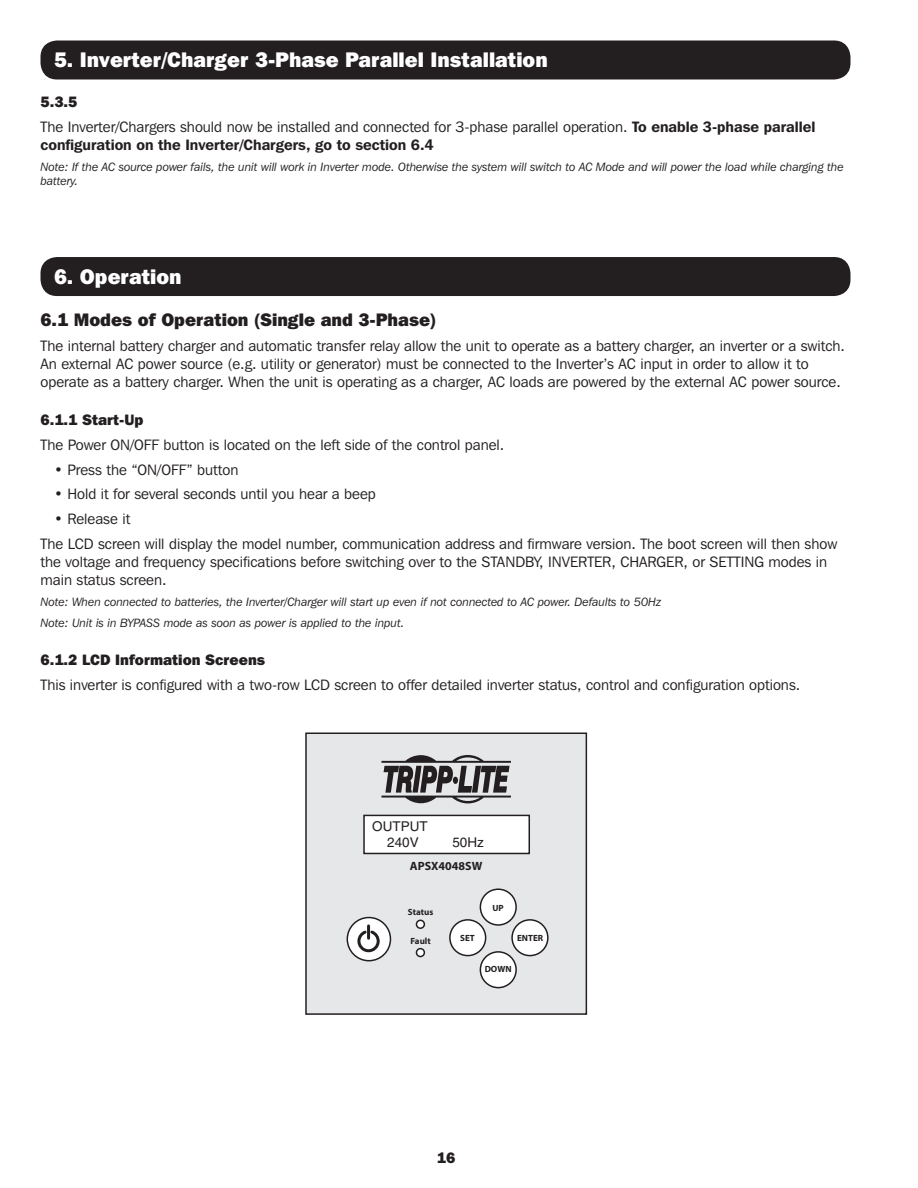
<style>
.page{position:relative;width:918px;height:1188px;background:#fff}
.page>*{position:absolute;margin:0;border:0;box-sizing:border-box;transform-origin:0 0}
.t1{font:800 21px "Franklin Gothic IT Cby BT";color:#fff}
.t2{font:800 18px "Franklin Gothic IT Cby BT";color:#231f20}
.t3{font:15px/18px "Franklin Gothic IT Cby BT";color:#231f20}
.t4{font:800 15px "Franklin Gothic IT Cby BT";color:#231f20}
.t5{font:13.5px/16.2px "Helvetica";color:#231f20;text-align:center}
.t6{font:italic 12px/14.4px "Franklin Gothic IT Cby BT";color:#231f20}
.t7{font:700 12px "Myriad Pro";color:#231f20}
.t8{font:700 9px "Myriad Pro";color:#231f20}
.s1{font-weight:600}
</style>
<div class="page">
<div style="left:40px;top:40px;width:810px;height:40px;background:#231f20;border-radius:16px"></div>
<div style="left:40px;top:257px;width:810px;height:39px;background:#231f20;border-radius:16px"></div>
<div style="left:306px;top:733px;width:280px;height:281px;background:#e6e7e9"></div>
<div style="left:305px;top:733px;width:282px;height:282px;border:2px solid #231f20"></div>
<div style="left:364px;top:815px;width:165px;height:38px;background:#fff"></div>
<div style="left:363px;top:815px;width:167px;height:39px;border:2px solid #231f20"></div>
<div style="left:416px;top:920px;width:8px;height:8px;background:#fff;border-radius:50%"></div>
<div style="left:416px;top:920px;width:9px;height:9px;border:2px solid #231f20;border-radius:50%"></div>
<div style="left:416px;top:949px;width:8px;height:8px;background:#fff;border-radius:50%"></div>
<div style="left:416px;top:948px;width:9px;height:9px;border:2px solid #231f20;border-radius:50%"></div>
<div style="left:347px;top:918px;width:43px;height:43px;background:#fff;border-radius:50%"></div>
<div style="left:347px;top:917px;width:44px;height:44px;border:2px solid #231f20;border-radius:50%"></div>
<div style="left:480px;top:889px;width:36px;height:36px;background:#fff;border-radius:50%"></div>
<div style="left:480px;top:888px;width:37px;height:38px;border:2px solid #231f20;border-radius:50%"></div>
<div style="left:480px;top:952px;width:36px;height:36px;background:#fff;border-radius:50%"></div>
<div style="left:480px;top:951px;width:37px;height:37px;border:2px solid #231f20;border-radius:50%"></div>
<div style="left:450px;top:920px;width:36px;height:36px;background:#fff;border-radius:50%"></div>
<div style="left:449px;top:919px;width:37px;height:37px;border:2px solid #231f20;border-radius:50%"></div>
<div style="left:512px;top:920px;width:36px;height:36px;background:#fff;border-radius:50%"></div>
<div style="left:511px;top:919px;width:38px;height:37px;border:2px solid #231f20;border-radius:50%"></div>
<svg style="left:357px;top:926px;width:23px;height:27px"></svg>
<svg style="left:381px;top:755px;width:130px;height:48px"></svg>
<p class="t1" style="left:54px;top:46px;width:495px">5. Inverter/Charger 3-Phase Parallel Installation</p>
<p class="t4" style="left:40px;top:92px;width:38px">5.3.5</p>
<p class="t3" style="left:40px;top:117px;width:777px">The Inverter/Chargers should now be installed and connected for 3-phase parallel operation. <span class="s1">To enable 3-phase parallel configuration on the Inverter/Chargers, go to section 6.4</span></p>
<p class="t6" style="left:40px;top:159px;width:805px">Note: If the AC source power fails, the unit will work in Inverter mode. Otherwise the system will switch to AC Mode and will power the load while charging the battery.</p>
<p class="t1" style="left:54px;top:263px;width:129px">6. Operation</p>
<p class="t2" style="left:40px;top:308px;width:397px">6.1 Modes of Operation (Single and 3-Phase)</p>
<p class="t3" style="left:40px;top:336px;width:806px">The internal battery charger and automatic transfer relay allow the unit to operate as a battery charger, an inverter or a switch.<br>An external AC power source (e.g. utility or generator) must be connected to the Inverter’s AC input in order to allow it to operate as a battery charger. When the unit is operating as a charger, AC loads are powered by the external AC power source.</p>
<p class="t4" style="left:40px;top:410px;width:105px">6.1.1 Start-Up</p>
<p class="t3" style="left:40px;top:435px;width:465px">The Power ON/OFF button is located on the left side of the control panel.</p>
<p class="t3" style="left:54px;top:460px;width:186px">• Press the “ON/OFF” button</p>
<p class="t3" style="left:54px;top:485px;width:323px">• Hold it for several seconds until you hear a beep</p>
<p class="t3" style="left:54px;top:510px;width:78px">• Release it</p>
<p class="t3" style="left:40px;top:534px;width:798px">The LCD screen will display the model number, communication address and firmware version. The boot screen will then show the voltage and frequency specifications before switching over to the STANDBY, INVERTER, CHARGER, or SETTING modes in main status screen.</p>
<p class="t6" style="left:40px;top:594px;width:622px">Note: When connected to batteries, the Inverter/Charger will start up even if not connected to AC power. Defaults to 50Hz</p>
<p class="t6" style="left:40px;top:616px;width:365px">Note: Unit is in BYPASS mode as soon as power is applied to the input.</p>
<p class="t4" style="left:40px;top:651px;width:226px">6.1.2 LCD Information Screens</p>
<p class="t3" style="left:40px;top:676px;width:761px">This inverter is configured with a two-row LCD screen to offer detailed inverter status, control and configuration options.</p>
<p class="t5" style="left:372px;top:818px;width:57px">OUTPUT<br>240V</p>
<p class="t5" style="left:452px;top:834px;width:33px">50Hz</p>
<p class="t7" style="left:410px;top:858px;width:74px">APSX4048SW</p>
<p class="t8" style="left:408px;top:906px;width:27px">Status</p>
<p class="t8" style="left:492px;top:902px;width:13px">UP</p>
<p class="t8" style="left:411px;top:936px;width:22px">Fault</p>
<p class="t8" style="left:460px;top:932px;width:16px">SET</p>
<p class="t8" style="left:517px;top:932px;width:28px">ENTER</p>
<p class="t8" style="left:485px;top:963px;width:28px">DOWN</p>
<p class="t4" style="left:437px;top:1148px;width:20px">16</p>
</div>
